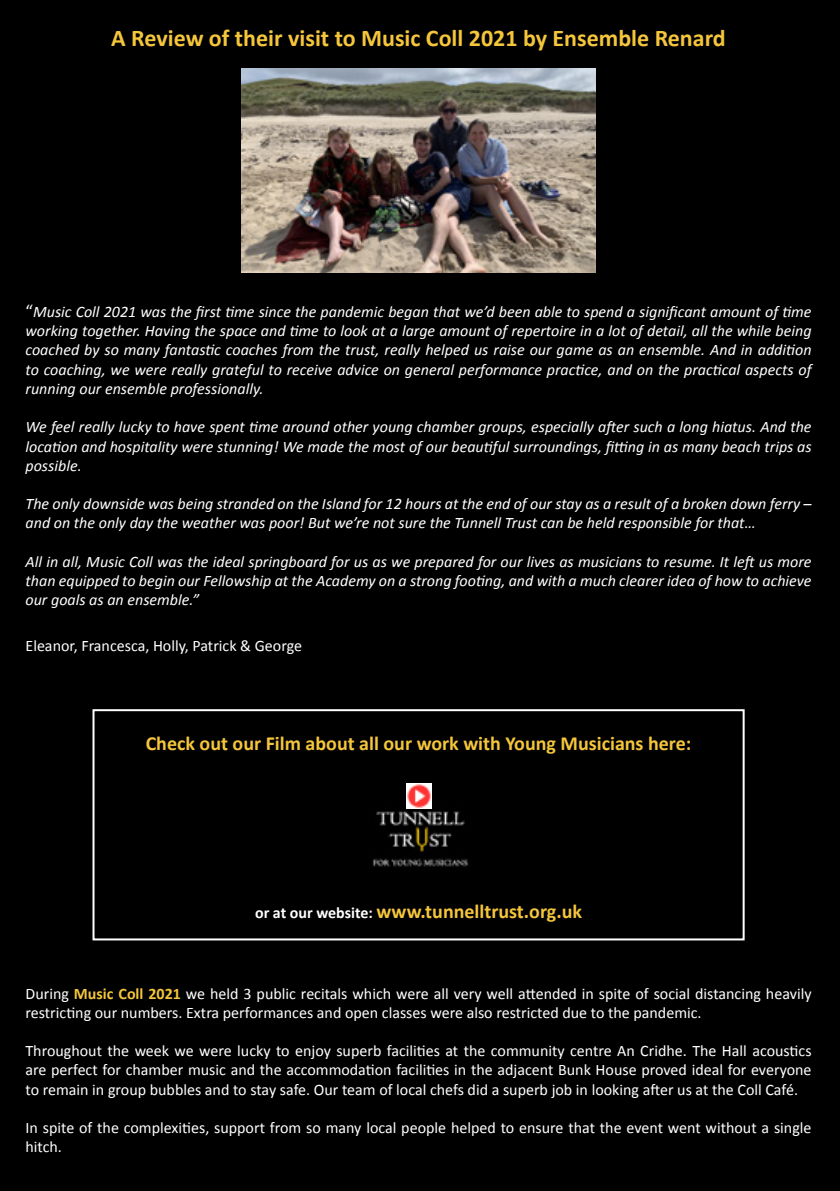
<style>
.page{position:relative;width:840px;height:1191px;background:#fff}
.page>*{position:absolute;margin:0;border:0;box-sizing:border-box;transform-origin:0 0}
.t1{font:700 24px "Calibri";color:#f5c63b}
.t2{font:700 20px "Calibri";color:#f5c63b}
.t3{font:italic 16px/19.2px "Calibri";color:#fff;text-align:justify}
.t4{font:16px/19.2px "Calibri";color:#fff}
.s1{font-style:normal;font-size:18px}
.s2{font-size:16px;color:#fff}
.s3{font-weight:700;color:#f5c63b}
</style>
<div class="page">
<div style="left:0;top:0;width:839px;height:1191px;background:#000"></div>
<img style="left:241px;top:69px;width:354px;height:204px">
<div style="left:92px;top:709px;width:652px;height:231px;border:2px solid #fff"></div>
<img style="left:372px;top:783px;width:96px;height:84px">
<img style="left:406px;top:783px;width:25px;height:25px">
<h1 class="t1" style="left:111px;top:21px;width:615px">A Review of their visit to Music Coll 2021 by Ensemble Renard</h1>
<p class="t3" style="left:26px;top:301px;width:787px"><span class="s1">“</span>Music Coll 2021 was the first time since the pandemic began that we’d been able to spend a significant amount of time working together. Having the space and time to look at a large amount of repertoire in a lot of detail, all the while being coached by so many fantastic coaches from the trust, really helped us raise our game as an ensemble. And in addition to coaching, we were really grateful to receive advice on general performance practice, and on the practical aspects of running our ensemble professionally.</p>
<p class="t3" style="left:26px;top:416px;width:787px">We feel really lucky to have spent time around other young chamber groups, especially after such a long hiatus. And the location and hospitality were stunning! We made the most of our beautiful surroundings, fitting in as many beach trips as possible.</p>
<p class="t3" style="left:26px;top:493px;width:787px">The only downside was being stranded on the Island for 12 hours at the end of our stay as a result of a broken down ferry – and on the only day the weather was poor! But we’re not sure the Tunnell Trust can be held responsible for that…</p>
<p class="t3" style="left:26px;top:551px;width:787px">All in all, Music Coll was the ideal springboard for us as we prepared for our lives as musicians to resume. It left us more than equipped to begin our Fellowship at the Academy on a strong footing, and with a much clearer idea of how to achieve our goals as an ensemble.”</p>
<p class="t4" style="left:26px;top:635px;width:278px">Eleanor, Francesca, Holly, Patrick &amp; George</p>
<p class="t2" style="left:146px;top:729px;width:547px">Check out our Film about all our work with Young Musicians here:</p>
<p class="t2" style="left:255px;top:897px;width:328px"><span class="s2">or at our website:</span> www.tunnelltrust.org.uk</p>
<p class="t4" style="left:25px;top:982px;width:787px">During <span class="s3">Music Coll 2021</span> we held 3 public recitals which were all very well attended in spite of social distancing heavily restricting our numbers. Extra performances and open classes were also restricted due to the pandemic.</p>
<p class="t4" style="left:25px;top:1040px;width:787px;text-align:justify">Throughout the week we were lucky to enjoy superb facilities at the community centre An Cridhe. The Hall acoustics are perfect for chamber music and the accommodation facilities in the adjacent Bunk House proved ideal for everyone to remain in group bubbles and to stay safe. Our team of local chefs did a superb job in looking after us at the Coll Café.</p>
<p class="t4" style="left:25px;top:1117px;width:787px">In spite of the complexities, support from so many local people helped to ensure that the event went without a single hitch.</p>
</div>
